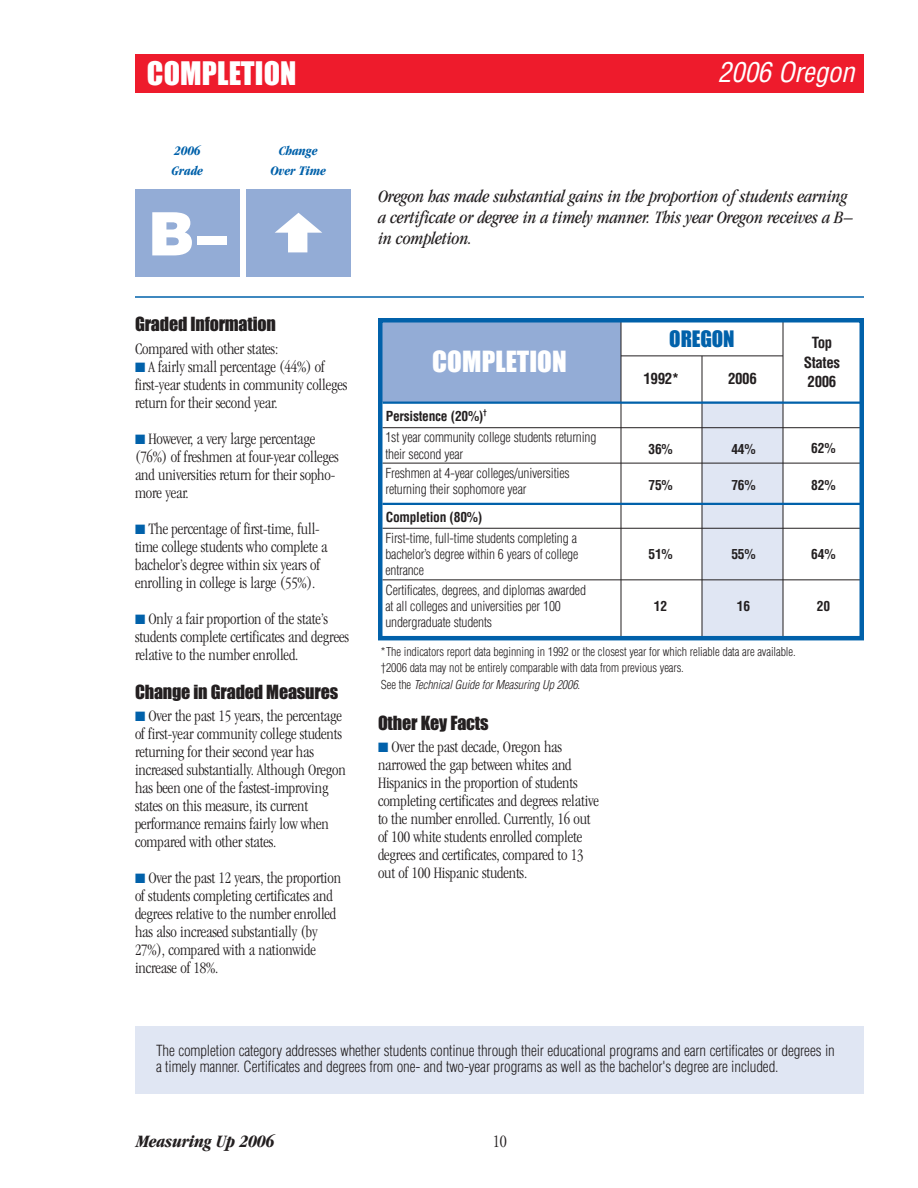
<style>
.page{position:relative;width:918px;height:1188px;background:#fff}
.page>*{position:absolute;margin:0;border:0;box-sizing:border-box;transform-origin:0 0}
.t1{font:900 60px "Helvetica";color:#fff}
.t2{font:30px "Impact";letter-spacing:.005em;color:#fff}
.t3{font:27px "Impact";letter-spacing:.005em;color:#fff}
.t4{font:italic condensed 27px "Helvetica";letter-spacing:-.01em;color:#fff}
.t5{font:21px "Impact";letter-spacing:-.005em;color:#0161aa}
.t6{font:italic condensed 18px/21px "Garamond";letter-spacing:-.01em;color:#231f20}
.t7{font:18px "Impact";letter-spacing:-.01em;color:#231f20}
.t8{font:italic 700 condensed 18px "Garamond";letter-spacing:-.015em;color:#231f20}
.t9{font:300 condensed 18px "Garamond";color:#231f20}
.t10{font:300 condensed 16.5px/18px "Garamond";letter-spacing:-.01em;color:#231f20}
.t11{font:300 condensed 15px/16.5px "Helvetica";letter-spacing:-.01em;color:#231f20}
.t12{font:700 condensed 15px/19.5px "Helvetica";letter-spacing:-.025em;color:#231f20;text-align:center}
.t13{font:300 condensed 13.5px/16.2px "Helvetica";letter-spacing:-.015em;color:#231f20}
.t14{font:700 condensed 13.5px "Helvetica";letter-spacing:-.01em;color:#231f20}
.t15{font:italic 700 condensed 13.5px/19.5px "Garamond";letter-spacing:-.01em;color:#0161aa}
.t16{font:300 condensed 12px/16.5px "Helvetica";letter-spacing:-.01em;color:#231f20}
.s1{color:#0161aa}
.s2{font-weight:700}
.s3{font-style:italic}
</style>
<div class="page">
<div style="left:378px;top:320px;width:243px;height:82px;background:#93acd6"></div>
<hr style="left:621px;top:320px;width:1px;height:317px;background:#231f20">
<div style="left:135px;top:54px;width:729px;height:39px;background:#ee1b2c"></div>
<div style="left:702px;top:401px;width:81px;height:237px;background:#e0e6f3"></div>
<hr style="left:621px;top:356px;width:162px;height:1px;background:#231f20">
<hr style="left:783px;top:320px;width:1px;height:319px;background:#231f20">
<hr style="left:702px;top:356px;width:1px;height:281px;background:#231f20">
<hr style="left:382px;top:402px;width:480px;height:2px;background:#0161aa">
<hr style="left:382px;top:427px;width:480px;height:1px;background:#231f20">
<hr style="left:382px;top:463px;width:480px;height:1px;background:#231f20">
<hr style="left:382px;top:503px;width:480px;height:2px;background:#0161aa">
<hr style="left:382px;top:528px;width:480px;height:1px;background:#231f20">
<hr style="left:382px;top:580px;width:480px;height:1px;background:#231f20">
<div style="left:135px;top:1026px;width:729px;height:68px;background:#e0e6f3"></div>
<div style="left:378px;top:318px;width:486px;height:322px;border:4px solid #0161aa"></div>
<hr style="left:135px;top:296px;width:729px;height:2px;background:#0161aa">
<div style="left:246px;top:189px;width:105px;height:88px;background:#93acd6"></div>
<svg style="left:275px;top:213px;width:47px;height:39px"></svg>
<div style="left:135px;top:189px;width:105px;height:87px;background:#93acd6"></div>
<h2 class="t2" style="left:147px;top:64px;width:151px">COMPLETION</h2>
<h3 class="t4" style="left:718px;top:62px;width:138px">2006 Oregon</h3>
<p class="t15" style="left:172px;top:142px;width:33px">2006<br>Grade</p>
<p class="t15" style="left:271px;top:143px;width:57px;text-align:center">Change<br>Over Time</p>
<h1 class="t1" style="left:148px;top:212px;width:80px">B–</h1>
<p class="t7" style="left:135px;top:319px;width:142px">Graded Information</p>
<p class="t10" style="left:135px;top:341px;width:145px">Compared with other states:</p>
<p class="t10" style="left:135px;top:359px;width:214px"><span class="s1">■</span> A fairly small percentage (44%) of first-year students in community colleges return for their second year.</p>
<p class="t10" style="left:135px;top:431px;width:205px"><span class="s1">■</span> However, a very large percentage (76%) of freshmen at four-year colleges and universities return for their sopho&shy;more year.</p>
<p class="t10" style="left:135px;top:521px;width:194px"><span class="s1">■</span> The percentage of first-time, full&shy;time college students who complete a bachelor’s degree within six years of enrolling in college is large (55%).</p>
<p class="t10" style="left:135px;top:611px;width:216px"><span class="s1">■</span> Only a fair proportion of the state’s students complete certificates and degrees relative to the number enrolled.</p>
<p class="t7" style="left:135px;top:686px;width:205px">Change in Graded Measures</p>
<p class="t10" style="left:135px;top:708px;width:212px"><span class="s1">■</span> Over the past 15 years, the percentage of first-year community college students returning for their second year has increased substantially. Although Oregon has been one of the fastest-improving states on this measure, its current performance remains fairly low when compared with other states.</p>
<p class="t10" style="left:135px;top:870px;width:208px"><span class="s1">■</span> Over the past 12 years, the proportion of students completing certificates and degrees relative to the number enrolled has also increased substantially (by 27%), compared with a nationwide increase of 18%.</p>
<p class="t6" style="left:378px;top:187px;width:476px">Oregon has made substantial gains in the proportion of students earning a certificate or degree in a timely manner. This year Oregon receives a B– in completion.</p>
<h3 class="t3" style="left:432px;top:352px;width:136px">COMPLETION</h3>
<p class="t5" style="left:669px;top:332px;width:67px">OREGON</p>
<p class="t12" style="left:804px;top:334px;width:38px">Top<br>States</p>
<p class="t12" style="left:643px;top:370px;width:37px">1992*</p>
<p class="t12" style="left:728px;top:370px;width:30px">2006</p>
<p class="t12" style="left:808px;top:373px;width:30px">2006</p>
<p class="t13" style="left:385px;top:407px;width:212px;line-height:21.5px"><span class="s2">Persistence (20%)</span><sup>†<br></sup>1st year community college students returning</p>
<p class="t13" style="left:385px;top:447px;width:79px">their second year</p>
<p class="t14" style="left:648px;top:444px;width:26px">36%</p>
<p class="t14" style="left:731px;top:444px;width:26px">44%</p>
<p class="t14" style="left:811px;top:443px;width:26px">62%</p>
<p class="t13" style="left:385px;top:466px;width:186px">Freshmen at 4-year colleges/universities returning their sophomore year</p>
<p class="t14" style="left:648px;top:479px;width:26px">75%</p>
<p class="t14" style="left:731px;top:479px;width:26px">76%</p>
<p class="t14" style="left:811px;top:479px;width:26px">82%</p>
<p class="t14" style="left:386px;top:512px;width:98px">Completion (80%)</p>
<p class="t13" style="left:385px;top:531px;width:194px">First-time, full-time students completing a bachelor’s degree within 6 years of college</p>
<p class="t14" style="left:648px;top:549px;width:26px">51%</p>
<p class="t14" style="left:731px;top:549px;width:26px">55%</p>
<p class="t14" style="left:811px;top:549px;width:26px">64%</p>
<p class="t13" style="left:385px;top:562px;width:202px;line-height:19.2px">entrance<br>Certificates, degrees, and diplomas awarded</p>
<p class="t13" style="left:385px;top:599px;width:177px">at all colleges and universities per 100</p>
<p class="t14" style="left:654px;top:601px;width:15px">12</p>
<p class="t14" style="left:737px;top:601px;width:15px">16</p>
<p class="t14" style="left:817px;top:601px;width:15px">20</p>
<p class="t13" style="left:385px;top:615px;width:108px">undergraduate students</p>
<p class="t16" style="left:381px;top:644px;width:416px">*The indicators report data beginning in 1992 or the closest year for which reliable data are available. †2006 data may not be entirely comparable with data from previous years.<br>See the <span class="s3">Technical Guide for Measuring Up 2006</span>.</p>
<p class="t7" style="left:378px;top:717px;width:112px">Other Key Facts</p>
<p class="t10" style="left:378px;top:739px;width:223px"><span class="s1">■</span> Over the past decade, Oregon has narrowed the gap between whites and Hispanics in the proportion of students completing certificates and degrees relative to the number enrolled. Currently, 16 out of 100 white students enrolled complete degrees and certificates, compared to 13 out of 100 Hispanic students.</p>
<p class="t11" style="left:156px;top:1043px;width:680px">The completion category addresses whether students continue through their educational programs and earn certificates or degrees in a timely manner. Certificates and degrees from one- and two-year programs as well as the bachelor's degree are included.</p>
<p class="t8" style="left:136px;top:1134px;width:140px">Measuring Up 2006</p>
<p class="t9" style="left:493px;top:1134px;width:16px">10</p>
</div>
